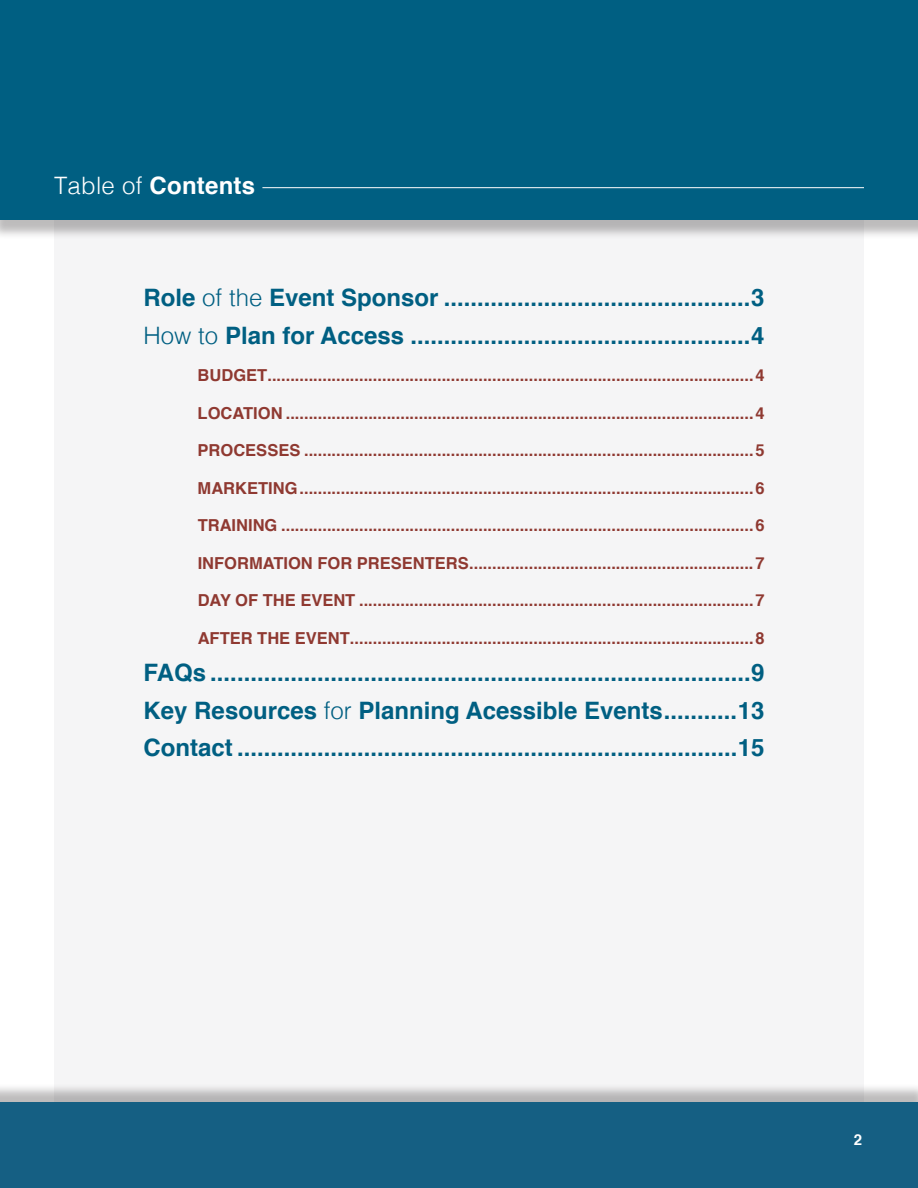
<style>
.page{position:relative;width:918px;height:1188px;background:#fff}
.page>*{position:absolute;margin:0;border:0;box-sizing:border-box;transform-origin:0 0}
.t1{font:700 24px/37.5px "Helvetica";color:#005f82}
.t2{font:700 24px "Helvetica";letter-spacing:.01em;color:#fff}
.t3{font:700 16.5px "Helvetica";color:#8f3931}
.t4{font:700 15px "Helvetica";color:#fff}
.s1{font-weight:300}
</style>
<div class="page">
<div style="left:54px;top:220px;width:810px;height:882px;background:#f5f5f6"></div>
<div style="left:0;top:1084px;width:918px;height:104px;background:#231f20;opacity:.3"></div>
<div style="left:0;top:1102px;width:918px;height:86px;background:#155f83"></div>
<div style="left:0;top:0;width:918px;height:239px;background:#231f20;opacity:.3"></div>
<div style="left:0;top:0;width:918px;height:220px;background:#005f82"></div>
<hr style="left:262px;top:187px;width:602px;height:1px;background:#fff">
<h1 class="t2" style="left:54px;top:166px;width:203px"><span class="s1">Table of</span> Contents</h1>
<h1 class="t1" style="left:144px;top:279px;width:623px">Role <span class="s1">of the</span> Event Sponsor ..............................................3<br><span class="s1">How to</span> Plan for Access ...................................................4</h1>
<p class="t3" style="left:198px;top:362px;width:569px">BUDGET..........................................................................................................4</p>
<p class="t3" style="left:198px;top:400px;width:568px">LOCATION ......................................................................................................4</p>
<p class="t3" style="left:198px;top:437px;width:568px">PROCESSES ..................................................................................................5</p>
<p class="t3" style="left:198px;top:475px;width:569px">MARKETING...................................................................................................6</p>
<p class="t3" style="left:198px;top:512px;width:568px">TRAINING .......................................................................................................6</p>
<p class="t3" style="left:198px;top:550px;width:569px">INFORMATION FOR PRESENTERS..............................................................7</p>
<p class="t3" style="left:198px;top:587px;width:568px">DAY OF THE EVENT ......................................................................................7</p>
<p class="t3" style="left:198px;top:625px;width:568px">AFTER THE EVENT........................................................................................8</p>
<p class="t1" style="left:144px;top:654px;width:623px;text-align:justify">FAQs .................................................................................9<br>Key Resources <span class="s1">for</span> Planning Acessible Events...........13<br>Contact ...........................................................................15</p>
<p class="t4" style="left:854px;top:1128px;width:10px">2</p>
</div>
